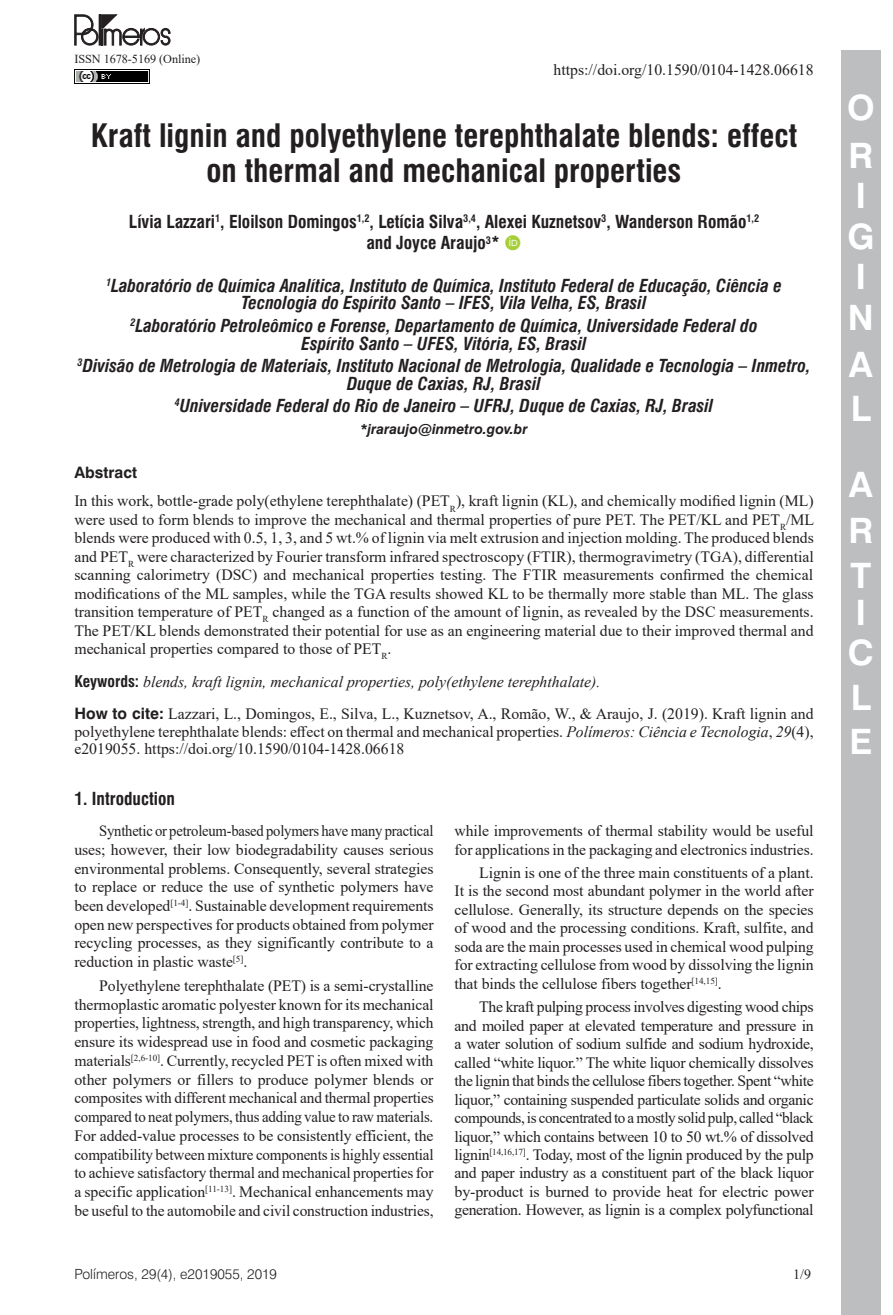
<style>
.page{position:relative;width:893px;height:1315px;background:#fff}
.page>*{position:absolute;margin:0;border:0;box-sizing:border-box;transform-origin:0 0}
.t1{font:700 35px/40.6px "Swiss 721 BT";color:#fff}
.ArticleTitle{font:700 condensed 31.5px/35.2px "Swiss 721 BT";color:#231f20;text-align:center}
.Affiliations{font:italic 700 condensed 17.5px/17.7px "Swiss 721 BT";color:#231f20;text-align:center}
.Authors{font:700 condensed 17.5px/21.2px "Swiss 721 BT";color:#231f20}
.Heading1Alt{font:700 condensed 17.5px "Swiss 721 BT";color:#231f20}
.Paragraph{font:15.75px/18.6px "Times New Roman";letter-spacing:-.005em;color:#231f20;text-align:justify}
.Abstract{font:15.75px/18.6px "Times New Roman";color:#231f20;text-align:justify}
.Paragraph-2{font:15.75px/18.7px "Times New Roman";letter-spacing:-.005em;color:#231f20;text-align:justify;scale:.93 1}
.HowToCite{font:15.75px/17.7px "Times New Roman";color:#231f20;text-align:justify}
.Keywords{font:italic 15.75px "Times New Roman";color:#231f20}
.AbstractTitle{font:700 15.75px "Swiss 721 BT";color:#231f20}
.t2{font:300 14px "Swiss 721 BT";color:#231f20}
.Correspondence{font:italic 700 14px "Swiss 721 BT";color:#231f20}
.t3{font:14px "Times New Roman";color:#231f20}
.t4{font:12.25px "Times New Roman";letter-spacing:-.005em;color:#231f20}
.s1{font-family:"Swiss 721 BT";font-weight:700;font-style:normal;font-stretch:condensed}
.s2{font-family:"Swiss 721 BT";font-weight:700}
.s3{font-style:italic}
</style>
<div class="page">
<div style="left:841px;top:50px;width:40px;height:1265px;background:#bcbec0"></div>
<img style="left:74px;top:69px;width:76px;height:15px">
<svg style="left:75px;top:15px;width:95px;height:30px"></svg>
<p class="t4" style="left:74px;top:50px;width:127px">ISSN 1678-5169 (Online)</p>
<p class="Abstract" style="left:554px;top:60px;width:262px">https://doi.org/10.1590/0104-1428.06618</p>
<p class="ArticleTitle" style="left:91px;top:118px;width:708px">Kraft lignin and polyethylene terephthalate blends: effect on thermal and mechanical properties</p>
<p class="Authors" style="left:366px;top:211px;width:394px;text-indent:-238px">Lívia Lazzari<sup>1</sup>, Eloilson Domingos<sup>1,2</sup>, Letícia Silva<sup>3,4</sup>, Alexei Kuznetsov<sup>3</sup>, Wanderson Romão<sup>1,2 </sup>and Joyce Araujo<sup>3</sup>*</p>
<p class="Affiliations" style="left:106px;top:277px;width:677px"><sup>1</sup>Laboratório de Química Analítica, Instituto de Química, Instituto Federal de Educação, Ciência e<br>Tecnologia do Espírito Santo – IFES, Vila Velha, ES, Brasil</p>
<p class="Affiliations" style="left:130px;top:317px;width:629px"><sup>2</sup>Laboratório Petroleômico e Forense, Departamento de Química, Universidade Federal do<br>Espírito Santo – UFES, Vitória, ES, Brasil</p>
<p class="Affiliations" style="left:78px;top:357px;width:734px"><sup>3</sup>Divisão de Metrologia de Materiais, Instituto Nacional de Metrologia, Qualidade e Tecnologia – Inmetro,<br>Duque de Caxias, RJ, Brasil</p>
<p class="Affiliations" style="left:175px;top:397px;width:540px"><sup>4</sup>Universidade Federal do Rio de Janeiro – UFRJ, Duque de Caxias, RJ, Brasil</p>
<p class="Correspondence" style="left:360px;top:420px;width:169px">*jraraujo@inmetro.gov.br</p>
<p class="AbstractTitle" style="left:74px;top:463px;width:64px">Abstract</p>
<p class="Abstract" style="left:74px;top:491px;width:741px">In this work, bottle-grade poly(ethylene terephthalate) (PET<sub>R</sub>), kraft lignin (KL), and chemically modified lignin (ML) were used to form blends to improve the mechanical and thermal properties of pure PET. The PET/KL and PET<sub>R</sub>/ML blends were produced with 0.5, 1, 3, and 5 wt.% of lignin via melt extrusion and injection molding. The produced blends and PET<sub>R</sub> were characterized by Fourier transform infrared spectroscopy (FTIR), thermogravimetry (TGA), differential scanning calorimetry (DSC) and mechanical properties testing. The FTIR measurements confirmed the chemical modifications of the ML samples, while the TGA results showed KL to be thermally more stable than ML. The glass transition temperature of PET<sub>R</sub> changed as a function of the amount of lignin, as revealed by the DSC measurements.<br>The PET/KL blends demonstrated their potential for use as an engineering material due to their improved thermal and mechanical properties compared to those of PET<sub>R</sub>.</p>
<p class="Keywords" style="left:74px;top:670px;width:528px"><span class="s1">Keywords:</span> blends, kraft lignin, mechanical properties, poly(ethylene terephthalate).</p>
<p class="HowToCite" style="left:74px;top:704px;width:741px"><span class="s2">How to cite:</span> Lazzari, L., Domingos, E., Silva, L., Kuznetsov, A., Romão, W., &amp; Araujo, J. (2019). Kraft lignin and polyethylene terephthalate blends: effect on thermal and mechanical properties. <span class="s3">Polímeros: Ciência e Tecnologia</span>, <span class="s3">29</span>(4), e2019055. https://doi.org/10.1590/0104-1428.06618</p>
<p class="Heading1Alt" style="left:74px;top:788px;width:102px">1. Introduction</p>
<p class="Paragraph-2" style="left:74px;top:821px;width:388px;text-indent:25px">Synthetic or petroleum-based polymers have many practical uses; however, their low biodegradability causes serious environmental problems. Consequently, several strategies to replace or reduce the use of synthetic polymers have been developed<sup>[1-4]</sup>. Sustainable development requirements open new perspectives for products obtained from polymer recycling processes, as they significantly contribute to a reduction in plastic waste<sup>[5]</sup>.</p>
<p class="Paragraph" style="left:74px;top:975px;width:361px;text-indent:25px">Polyethylene terephthalate (PET) is a semi-crystalline thermoplastic aromatic polyester known for its mechanical properties, lightness, strength, and high transparency, which ensure its widespread use in food and cosmetic packaging materials<sup>[2,6-10]</sup>. Currently, recycled PET is often mixed with other polymers or fillers to produce polymer blends or composites with different mechanical and thermal properties compared to neat polymers, thus adding value to raw materials.<br>For added-value processes to be consistently efficient, the compatibility between mixture components is highly essential to achieve satisfactory thermal and mechanical properties for a specific application<sup>[11-13]</sup>. Mechanical enhancements may be useful to the automobile and civil construction industries,</p>
<p class="Paragraph" style="left:454px;top:821px;width:361px">while improvements of thermal stability would be useful for applications in the packaging and electronics industries.</p>
<p class="Paragraph" style="left:454px;top:863px;width:361px;text-indent:25px">Lignin is one of the three main constituents of a plant.<br>It is the second most abundant polymer in the world after cellulose. Generally, its structure depends on the species of wood and the processing conditions. Kraft, sulfite, and soda are the main processes used in chemical wood pulping for extracting cellulose from wood by dissolving the lignin that binds the cellulose fibers together<sup>[14,15]</sup>.</p>
<p class="Paragraph" style="left:454px;top:997px;width:361px;text-indent:25px">The kraft pulping process involves digesting wood chips and moiled paper at elevated temperature and pressure in a water solution of sodium sulfide and sodium hydroxide, called “white liquor.” The white liquor chemically dissolves the lignin that binds the cellulose fibers together. Spent “white liquor,” containing suspended particulate solids and organic compounds, is concentrated to a mostly solid pulp, called “black liquor,” which contains between 10 to 50 wt.% of dissolved lignin<sup>[14,16,17]</sup>. Today, most of the lignin produced by the pulp and paper industry as a constituent part of the black liquor by-product is burned to provide heat for electric power generation. However, as lignin is a complex polyfunctional</p>
<p class="t2" style="left:74px;top:1265px;width:204px">Polímeros, 29(4), e2019055, 2019</p>
<p class="t3" style="left:793px;top:1264px;width:19px">1/9</p>
<h1 class="t1" style="left:847px;top:83px;width:29px;line-height:48.1px">O<br>O</h1>
<h1 class="t1" style="left:847px;top:175px;width:29px">O<br>O<br>O<br>O</h1>
<h1 class="t1" style="left:849px;top:342px;width:26px;line-height:44.1px">O<br>O</h1>
<h1 class="t1" style="left:848px;top:461px;width:26px;line-height:45.5px;text-align:justify">O O O</h1>
<h1 class="t1" style="left:848px;top:592px;width:28px;line-height:40.1px">O<br>O</h1>
<h1 class="t1" style="left:849px;top:676px;width:24px;line-height:43.4px">O<br>O</h1>
</div>
